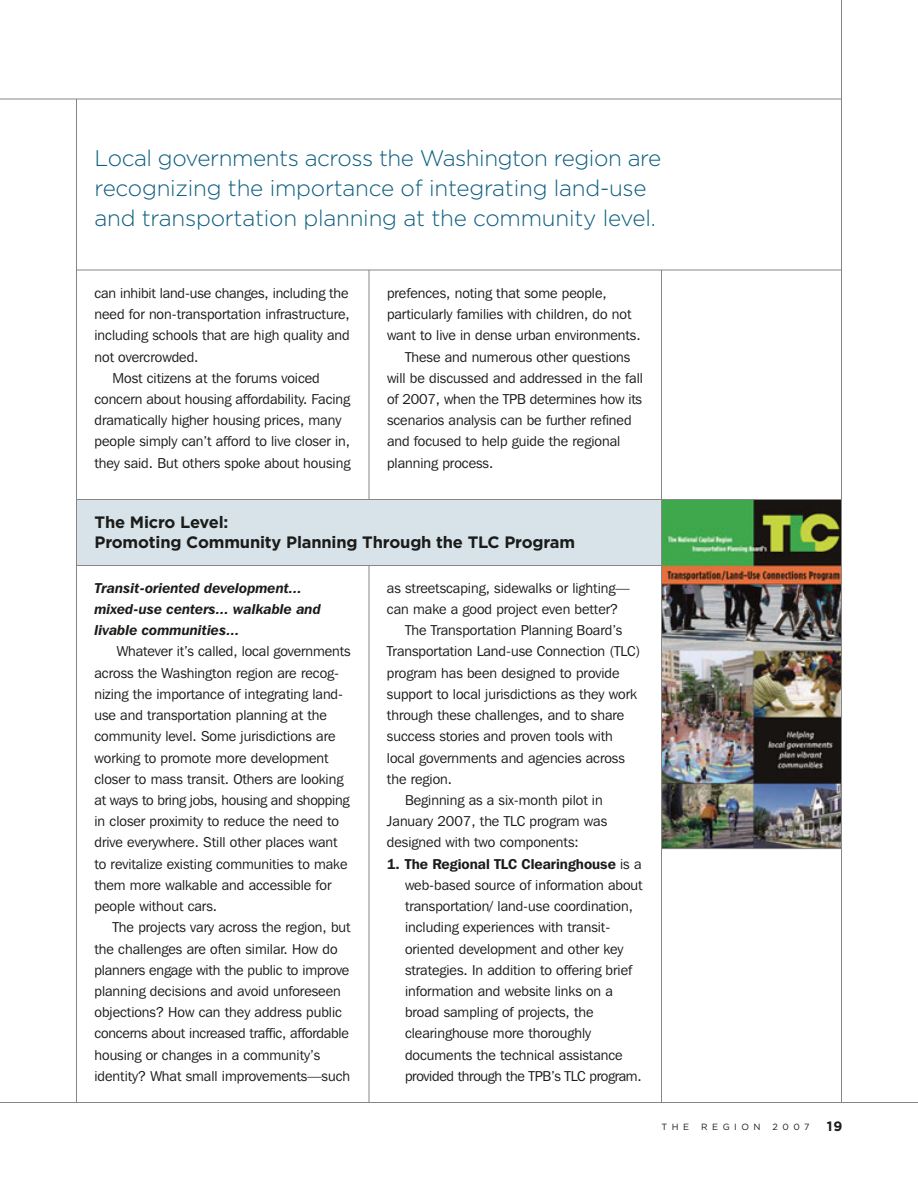
<style>
.page{position:relative;width:918px;height:1188px;background:#fff}
.page>*{position:absolute;margin:0;border:0;box-sizing:border-box;transform-origin:0 0}
.t1{font:300 22.5px/30px "Gotham";letter-spacing:-.01em;color:#0d5e80}
.t2{font:700 16.5px/19.5px "Gotham";letter-spacing:-.01em;color:#1b1b19}
.t3{font:14.25px/21.3px "Franklin Gothic IT Cby BT";color:#1b1b19}
.t4{font:italic 600 14.25px/21.3px "Franklin Gothic IT Cby BT";color:#1b1b19}
.t5{font:700 13.5px "Gotham";color:#1b1b19}
.t6{font:9px "Gotham";letter-spacing:.5em;color:#1b1b19}
.s1{font-weight:600}
</style>
<div class="page">
<img style="left:662px;top:500px;width:179px;height:348px">
<hr style="left:369px;top:270px;width:1px;height:832px;background:#868687">
<div style="left:76px;top:500px;width:586px;height:66px;background:#d7e3e9"></div>
<hr style="left:76px;top:270px;width:766px;height:1px;background:#868687">
<hr style="left:661px;top:270px;width:1px;height:832px;background:#868687">
<hr style="left:0;top:99px;width:842px;height:1px;background:#868687">
<hr style="left:0;top:1102px;width:918px;height:1px;background:#868687">
<hr style="left:841px;top:0;width:1px;height:1102px;background:#868687">
<hr style="left:76px;top:99px;width:1px;height:1003px;background:#868687">
<hr style="left:76px;top:499px;width:766px;height:1px;background:#868687">
<hr style="left:76px;top:565px;width:586px;height:1px;background:#868687">
<hr style="left:662px;top:848px;width:180px;height:1px;background:#868687">
<h1 class="t1" style="left:94px;top:145px;width:568px">Local governments across the Washington region are recognizing the importance of integrating land-use and transportation planning at the community level.</h1>
<p class="t3" style="left:95px;top:284px;width:256px">can inhibit land-use changes, including the</p>
<p class="t3" style="left:95px;top:305px;width:257px">need for non-transportation infrastructure,</p>
<p class="t3" style="left:95px;top:326px;width:257px">including schools that are high quality and</p>
<p class="t3" style="left:95px;top:348px;width:106px">not overcrowded.</p>
<p class="t3" style="left:113px;top:369px;width:209px">Most citizens at the forums voiced</p>
<p class="t3" style="left:95px;top:390px;width:257px">concern about housing affordability. Facing</p>
<p class="t3" style="left:95px;top:411px;width:248px">dramatically higher housing prices, many</p>
<p class="t3" style="left:95px;top:432px;width:257px">people simply can’t afford to live closer in,</p>
<p class="t3" style="left:95px;top:454px;width:257px">they said. But others spoke about housing</p>
<p class="t3" style="left:387px;top:284px;width:221px">prefences, noting that some people,</p>
<p class="t3" style="left:387px;top:305px;width:246px">particularly families with children, do not</p>
<p class="t3" style="left:387px;top:326px;width:255px">want to live in dense urban environments.</p>
<p class="t3" style="left:405px;top:348px;width:227px">These and numerous other questions</p>
<p class="t3" style="left:387px;top:369px;width:257px">will be discussed and addressed in the fall</p>
<p class="t3" style="left:387px;top:390px;width:257px">of 2007, when the TPB determines how its</p>
<p class="t3" style="left:387px;top:411px;width:246px">scenarios analysis can be further refined</p>
<p class="t3" style="left:387px;top:432px;width:235px">and focused to help guide the regional</p>
<p class="t3" style="left:387px;top:454px;width:108px">planning process.</p>
<p class="t2" style="left:94px;top:514px;width:482px">The Micro Level:<br>Promoting Community Planning Through the TLC Program</p>
<p class="t4" style="left:94px;top:579px;width:228px">Transit-oriented development... mixed-use centers... walkable and livable communities...</p>
<p class="t3" style="left:94px;top:642px;width:258px;text-indent:22px">Whatever it’s called, local governments across the Washington region are recog&shy;nizing the importance of integrating land&shy;use and transportation planning at the community level. Some jurisdictions are working to promote more development closer to mass transit. Others are looking at ways to bring jobs, housing and shopping in closer proximity to reduce the need to drive everywhere. Still other places want to revitalize existing communities to make them more walkable and accessible for people without cars.</p>
<p class="t3" style="left:94px;top:918px;width:258px;text-indent:18px">The projects vary across the region, but the challenges are often similar. How do planners engage with the public to improve planning decisions and avoid unforeseen objections? How can they address public concerns about increased traffic, affordable housing or changes in a community’s identity? What small improvements—such</p>
<p class="t3" style="left:387px;top:579px;width:244px">as streetscaping, sidewalks or lighting—</p>
<p class="t3" style="left:387px;top:600px;width:233px">can make a good project even better?</p>
<p class="t3" style="left:405px;top:621px;width:219px">The Transportation Planning Board’s</p>
<p class="t3" style="left:387px;top:642px;width:255px">Transportation Land-use Connection (TLC)</p>
<p class="t3" style="left:387px;top:664px;width:234px">program has been designed to provide</p>
<p class="t3" style="left:387px;top:685px;width:251px">support to local jurisdictions as they work</p>
<p class="t3" style="left:387px;top:706px;width:239px">through these challenges, and to share</p>
<p class="t3" style="left:387px;top:727px;width:227px">success stories and proven tools with</p>
<p class="t3" style="left:387px;top:748px;width:239px">local governments and agencies across</p>
<p class="t3" style="left:387px;top:770px;width:67px">the region.</p>
<p class="t3" style="left:405px;top:791px;width:199px">Beginning as a six-month pilot in</p>
<p class="t3" style="left:387px;top:812px;width:222px">January 2007, the TLC program was</p>
<p class="t3" style="left:387px;top:833px;width:193px">designed with two components:</p>
<p class="t3" style="left:405px;top:855px;width:239px;text-indent:-18px"><span class="s1">1. The Regional TLC Clearinghouse</span> is a web-based source of information about transportation/ land-use coordination, including experiences with transit&shy;oriented development and other key strategies. In addition to offering brief information and website links on a broad sampling of projects, the clearinghouse more thoroughly documents the technical assistance provided through the TPB’s TLC program.</p>
<p class="t6" style="left:662px;top:1123px;width:29px">THE</p>
<p class="t6" style="left:701px;top:1123px;width:61px">REGION</p>
<p class="t6" style="left:773px;top:1123px;width:38px">2007</p>
<p class="t5" style="left:827px;top:1121px;width:17px">19</p>
</div>
